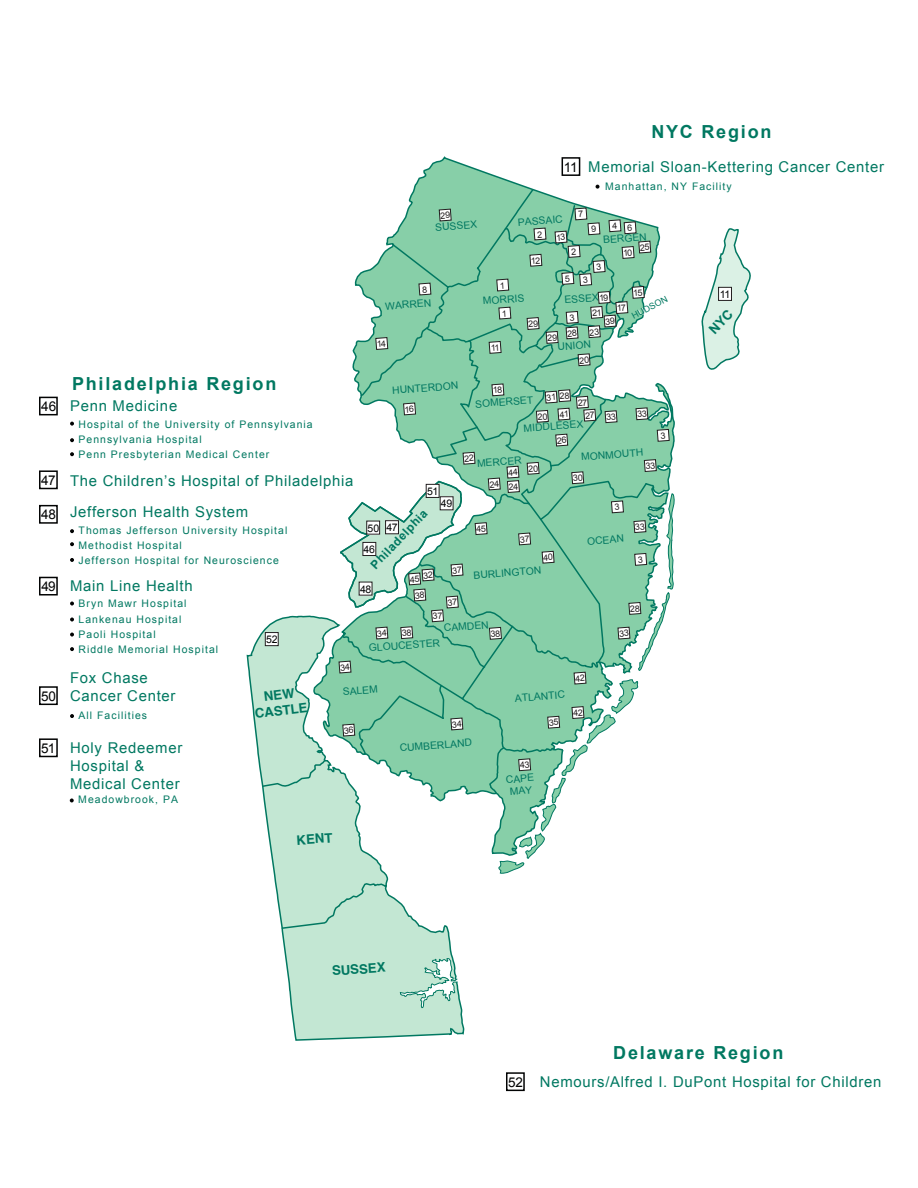
<style>
.page{position:relative;width:918px;height:1188px;background:#fff}
.page>*{position:absolute;margin:0;border:0;box-sizing:border-box;transform-origin:0 0}
.t1{font:700 18px "Arial";letter-spacing:.1em;color:#017861}
.t2{font:14.85px/17.9px "Arial";letter-spacing:.05em;color:#017861}
.t3{font:13.5px "Arial";letter-spacing:-.025em;color:#020303}
.t4{font:700 13.2px/15.9px "Helvetica";color:#017861;text-align:center}
.t5{font:700 11.85px "Arial";color:#017861}
.t6{font:10.5px "Arial";letter-spacing:-.04em;color:#020303}
.t7{font:10.35px/15px "Arial";letter-spacing:.1em;color:#017861}
.t8{font:10.05px/12.1px "Arial";color:#017861}
.t9{font:8.85px/13.4px "Arial";color:#231f20}
.t10{font:8.85px "Arial";color:#017861}
.s1{color:#fff}
.s2{font-size:13.5px;color:#020303}
</style>
<div class="page">
<svg style="left:246px;top:615px;width:219px;height:426px"></svg>
<svg style="left:399px;top:958px;width:59px;height:50px"></svg>
<svg style="left:261px;top:758px;width:52px;height:30px;background:#b6dfcb"></svg>
<svg style="left:281px;top:882px;width:107px;height:48px;background:#bae2ce"></svg>
<div style="left:265px;top:633px;width:13px;height:13px;background:#fff"></div>
<div style="left:265px;top:632px;width:14px;height:14px;border:1px solid #231f20"></div>
<div style="left:506px;top:1072px;width:19px;height:19px;border:2px solid #020303"></div>
<svg style="left:70px;top:422px;width:4px;height:4px"></svg>
<svg style="left:70px;top:438px;width:4px;height:4px"></svg>
<svg style="left:70px;top:452px;width:4px;height:4px"></svg>
<svg style="left:70px;top:529px;width:4px;height:4px"></svg>
<svg style="left:70px;top:542px;width:4px;height:4px"></svg>
<svg style="left:70px;top:558px;width:4px;height:4px"></svg>
<svg style="left:70px;top:602px;width:4px;height:4px"></svg>
<svg style="left:70px;top:618px;width:4px;height:4px"></svg>
<svg style="left:70px;top:633px;width:4px;height:4px"></svg>
<svg style="left:70px;top:647px;width:4px;height:4px"></svg>
<div style="left:39px;top:397px;width:19px;height:18px;border:2px solid #020303"></div>
<div style="left:39px;top:470px;width:19px;height:19px;border:2px solid #020303"></div>
<div style="left:39px;top:505px;width:19px;height:19px;border:2px solid #020303"></div>
<div style="left:39px;top:577px;width:19px;height:19px;border:2px solid #020303"></div>
<svg style="left:70px;top:714px;width:4px;height:4px"></svg>
<div style="left:39px;top:686px;width:19px;height:19px;border:2px solid #020303"></div>
<svg style="left:70px;top:798px;width:4px;height:4px"></svg>
<div style="left:39px;top:738px;width:19px;height:19px;border:2px solid #020303"></div>
<svg style="left:313px;top:156px;width:286px;height:701px"></svg>
<svg style="left:701px;top:228px;width:50px;height:142px"></svg>
<svg style="left:338px;top:185px;width:337px;height:689px"></svg>
<p class="t8" style="left:435px;top:222px;width:44px;rotate:-4deg">SUSSEX</p>
<h3 class="t3" style="left:564px;top:162px;width:15px">11</h3>
<p class="t8" style="left:518px;top:217px;width:46px;rotate:-4deg">PASSAIC</p>
<h1 class="t1" style="left:651px;top:125px;width:122px">NYC Region</h1>
<h2 class="t2" style="left:588px;top:160px;width:297px">Memorial Sloan-Kettering Cancer Center</h2>
<p class="t7" style="left:605px;top:180px;width:128px">Manhattan, NY Facility</p>
<p class="t8" style="left:603px;top:235px;width:45px;rotate:-4deg">BERGEN</p>
<p class="t8" style="left:385px;top:301px;width:48px;rotate:-4deg">WARREN</p>
<p class="t8" style="left:483px;top:296px;width:43px;rotate:-4deg">MORRIS</p>
<p class="t8" style="left:564px;top:295px;width:36px;rotate:-4deg">ESSEX</p>
<p class="t10" style="left:631px;top:313px;width:40px;rotate:-27deg">H<span class="s1">UD</span>SON</p>
<p class="t6" style="left:720px;top:290px;width:12px">11</p>
<p class="t8" style="left:557px;top:341px;width:35px;rotate:-4deg">UNION</p>
<h3 class="t3" style="left:41px;top:401px;width:17px">46</h3>
<h3 class="t3" style="left:41px;top:475px;width:16px">47</h3>
<h3 class="t3" style="left:41px;top:509px;width:17px">48</h3>
<h3 class="t3" style="left:41px;top:581px;width:16px">49</h3>
<h1 class="t1" style="left:72px;top:377px;width:206px">Philadelphia Region</h1>
<p class="t8" style="left:392px;top:385px;width:68px;rotate:-4deg">HUNTERDON</p>
<p class="t9" style="left:546px;top:392px;width:25px;rotate:-4deg">31 28</p>
<p class="t8" style="left:475px;top:399px;width:60px;rotate:-4deg">SOMERSET</p>
<p class="t9" style="left:584px;top:396px;width:11px;text-indent:-6px;rotate:-4deg">27<br>27</p>
<h2 class="t2" style="left:70px;top:398px;width:109px">Penn Medicine</h2>
<p class="t7" style="left:79px;top:417px;width:236px">Hospital of the University of Pennsylvania<br>Pennsylvania Hospital<br>Penn Presbyterian Medical Center</p>
<h2 class="t2" style="left:70px;top:467px;width:285px;line-height:31.2px">The Children’s Hospital of Philadelphia<br>Jefferson Health System</h2>
<p class="t7" style="left:79px;top:523px;width:210px">Thomas Jefferson University Hospital<br>Methodist Hospital<br>Jefferson Hospital for Neuroscience</p>
<h2 class="t2" style="left:70px;top:578px;width:124px">Main Line Health</h2>
<p class="t7" style="left:79px;top:597px;width:141px">Bryn Mawr Hospital<br>Lankenau Hospital<br>Paoli Hospital<br>Riddle Memorial Hospital</p>
<p class="t8" style="left:523px;top:423px;width:61px;rotate:-4deg">MIDDLESEX</p>
<p class="t8" style="left:581px;top:452px;width:64px;rotate:-4deg">MONMOUTH</p>
<p class="t8" style="left:477px;top:458px;width:46px;rotate:-4deg">MERCER</p>
<p class="t9" style="left:489px;top:481px;width:30px;rotate:-4deg">24 24</p>
<p class="t6" style="left:427px;top:487px;width:13px">51</p>
<p class="t6" style="left:441px;top:500px;width:13px">49</p>
<p class="t5" style="left:370px;top:564px;width:78px;rotate:-47deg">Philadelphia</p>
<p class="t6" style="left:368px;top:524px;width:32px">50 47</p>
<p class="t8" style="left:587px;top:536px;width:38px;rotate:-4deg">OCEAN</p>
<p class="t6" style="left:363px;top:545px;width:13px">46</p>
<p class="t6" style="left:360px;top:585px;width:13px">48</p>
<p class="t8" style="left:473px;top:570px;width:69px;rotate:-4deg">BURLINGTON</p>
<p class="t8" style="left:444px;top:623px;width:46px;rotate:-4deg">CAMDEN</p>
<p class="t6" style="left:266px;top:635px;width:13px">52</p>
<p class="t8" style="left:369px;top:643px;width:73px;rotate:-4deg">GLOUCESTER</p>
<h3 class="t3" style="left:41px;top:691px;width:17px">50</h3>
<h2 class="t2" style="left:70px;top:670px;width:107px">Fox Chase<br>Cancer Center</h2>
<p class="t7" style="left:79px;top:708px;width:70px">All Facilities</p>
<p class="t4" style="left:252px;top:690px;width:54px;rotate:-7deg">NEW<br>CASTLE</p>
<p class="t8" style="left:343px;top:686px;width:37px;rotate:-4deg">SALEM</p>
<p class="t8" style="left:515px;top:693px;width:52px;rotate:-4deg">ATLANTIC</p>
<h3 class="t3" style="left:41px;top:743px;width:16px">51</h3>
<h2 class="t2" style="left:70px;top:740px;width:114px">Holy Redeemer<br>Hospital &amp;<br>Medical Center</h2>
<p class="t7" style="left:78px;top:793px;width:101px">Meadowbrook, PA</p>
<p class="t8" style="left:399px;top:743px;width:74px;rotate:-4deg">CUMBERLAND</p>
<p class="t8" style="left:506px;top:774px;width:30px;rotate:-4deg">CAPE<br>MAY</p>
<p class="t4" style="left:296px;top:832px;width:37px;rotate:-4deg">KENT</p>
<p class="t4" style="left:331px;top:963px;width:55px;rotate:-4deg">SUSSEX</p>
<h1 class="t1" style="left:613px;top:1046px;width:172px">Delaware Region</h1>
<h2 class="t2" style="left:508px;top:1074px;width:375px"><span class="s2">52</span> Nemours/Alfred I. DuPont Hospital for Children</h2>
</div>
